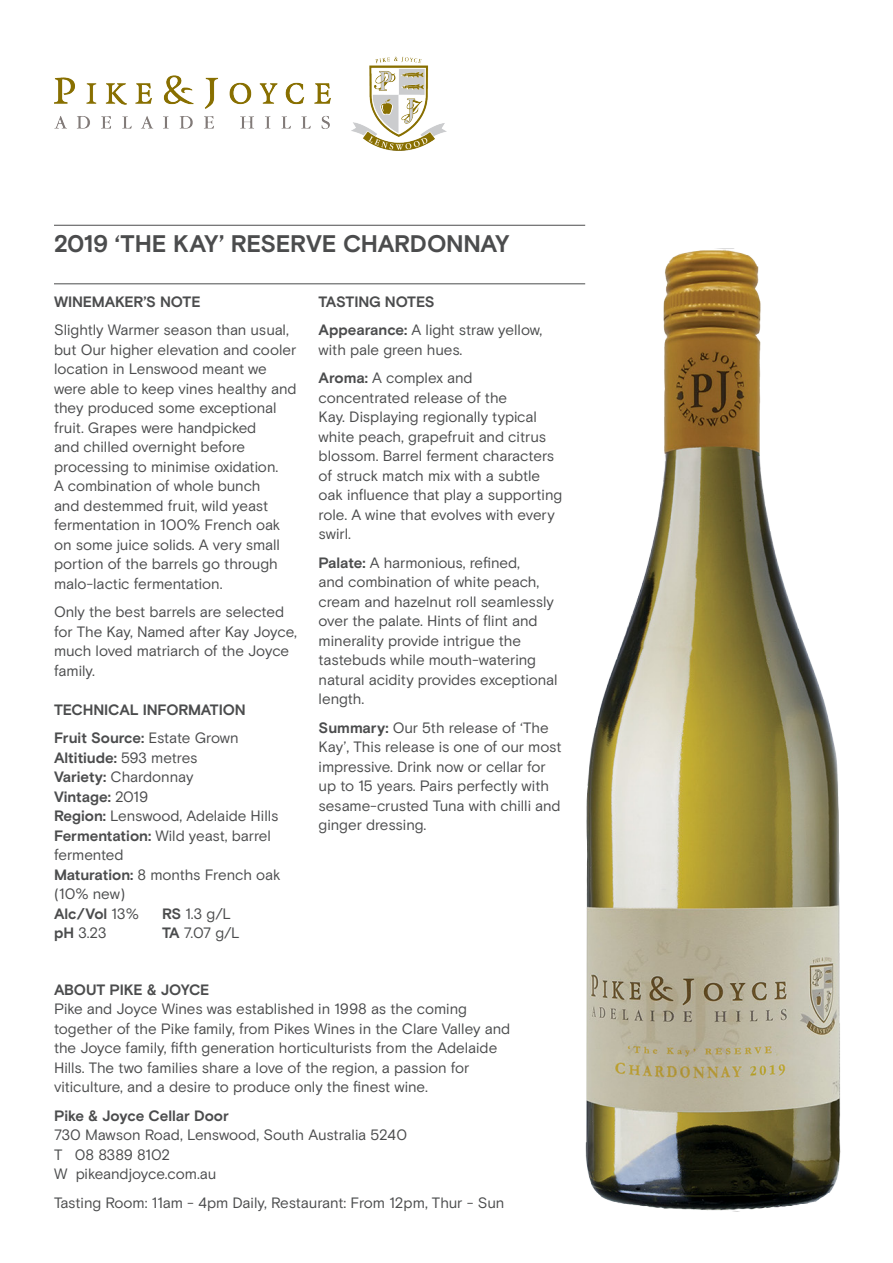
<style>
.page{position:relative;width:893px;height:1263px;background:#fff}
.page>*{position:absolute;margin:0;border:0;box-sizing:border-box;transform-origin:0 0}
.t1{font:700 24px "Basis Grotesque Pro";letter-spacing:-.015em;color:#4b4c4d}
.t2{font:15px/19.5px "Basis Grotesque Pro";letter-spacing:-.005em;color:#4b4c4d}
.t3{font:700 15px "Basis Grotesque Pro";letter-spacing:-.01em;color:#4b4c4d}
.s1{font-weight:400}
.s2{font-weight:700}
</style>
<div class="page">
<img style="left:54px;top:56px;width:392px;height:95px">
<img style="left:568px;top:248px;width:273px;height:964px">
<hr style="left:54px;top:225px;width:531px;height:1px;background:#4b4c4d">
<hr style="left:54px;top:283px;width:531px;height:1px;background:#4b4c4d">
<p class="t1" style="left:54px;top:230px;width:457px">2019 ‘THE KAY’ RESERVE CHARDONNAY</p>
<p class="t3" style="left:54px;top:293px;width:148px">WINEMAKER’S NOTE</p>
<p class="t2" style="left:54px;top:321px;width:244px">Slightly Warmer season than usual, but Our higher elevation and cooler location in Lenswood meant we were able to keep vines healthy and they produced some exceptional fruit. Grapes were handpicked<br>and chilled overnight before processing to minimise oxidation.<br>A combination of whole bunch<br>and destemmed fruit, wild yeast fermentation in 100% French oak on some juice solids. A very small portion of the barrels go through malo-lactic fermentation.</p>
<p class="t2" style="left:54px;top:603px;width:244px">Only the best barrels are selected for The Kay, Named after Kay Joyce, much loved matriarch of the Joyce family.</p>
<p class="t3" style="left:54px;top:701px;width:193px">TECHNICAL INFORMATION</p>
<p class="t3" style="left:54px;top:729px;width:186px">Fruit Source: <span class="s1">Estate Grown</span></p>
<p class="t3" style="left:54px;top:749px;width:145px">Altitiude: <span class="s1">593 metres</span></p>
<p class="t2" style="left:54px;top:768px;width:141px"><span class="s2">Variety:</span> Chardonnay</p>
<p class="t3" style="left:54px;top:788px;width:96px">Vintage: <span class="s1">2019</span></p>
<p class="t2" style="left:54px;top:807px;width:226px"><span class="s2">Region:</span> Lenswood, Adelaide Hills</p>
<p class="t2" style="left:54px;top:826px;width:219px"><span class="s2">Fermentation:</span> Wild yeast, barrel fermented</p>
<p class="t2" style="left:54px;top:865px;width:228px"><span class="s2">Maturation:</span> 8 months French oak (10% new)</p>
<p class="t3" style="left:54px;top:905px;width:87px">Alc/Vol <span class="s1">13%</span></p>
<p class="t2" style="left:162px;top:904px;width:71px"><span class="s2">RS</span> 1.3 g/L</p>
<p class="t2" style="left:54px;top:924px;width:54px"><span class="s2">pH</span> 3.23</p>
<p class="t2" style="left:162px;top:924px;width:79px"><span class="s2">TA</span> 7.07 g/L</p>
<p class="t3" style="left:319px;top:293px;width:118px">TASTING NOTES</p>
<p class="t2" style="left:319px;top:321px;width:225px"><span class="s2">Appearance:</span> A light straw yellow, with pale green hues.</p>
<p class="t2" style="left:319px;top:369px;width:245px"><span class="s2">Aroma:</span> A complex and concentrated release of the<br>Kay. Displaying regionally typical white peach, grapefruit and citrus blossom. Barrel ferment characters of struck match mix with a subtle oak influence that play a supporting role. A wine that evolves with every swirl.</p>
<p class="t2" style="left:319px;top:553px;width:240px"><span class="s2">Palate:</span> A harmonious, refined,<br>and combination of white peach, cream and hazelnut roll seamlessly over the palate. Hints of flint and minerality provide intrigue the tastebuds while mouth-watering natural acidity provides exceptional length.</p>
<p class="t2" style="left:319px;top:718px;width:244px"><span class="s2">Summary:</span> Our 5th release of ‘The<br>Kay’, This release is one of our most impressive. Drink now or cellar for up to 15 years. Pairs perfectly with sesame-crusted Tuna with chilli and ginger dressing.</p>
<p class="t3" style="left:54px;top:980px;width:157px">ABOUT PIKE &amp; JOYCE</p>
<p class="t2" style="left:54px;top:999px;width:458px">Pike and Joyce Wines was established in 1998 as the coming together of the Pike family, from Pikes Wines in the Clare Valley and the Joyce family, fifth generation horticulturists from the Adelaide Hills. The two families share a love of the region, a passion for viticulture, and a desire to produce only the finest wine.</p>
<p class="t3" style="left:54px;top:1106px;width:176px">Pike &amp; Joyce Cellar Door</p>
<p class="t2" style="left:54px;top:1125px;width:355px">730 Mawson Road, Lenswood, South Australia 5240</p>
<p class="t2" style="left:54px;top:1145px;width:118px">T 08 8389 8102</p>
<p class="t2" style="left:54px;top:1164px;width:164px">W pikeandjoyce.com.au</p>
<p class="t2" style="left:54px;top:1193px;width:452px">Tasting Room: 11am - 4pm Daily, Restaurant: From 12pm, Thur - Sun</p>
</div>
